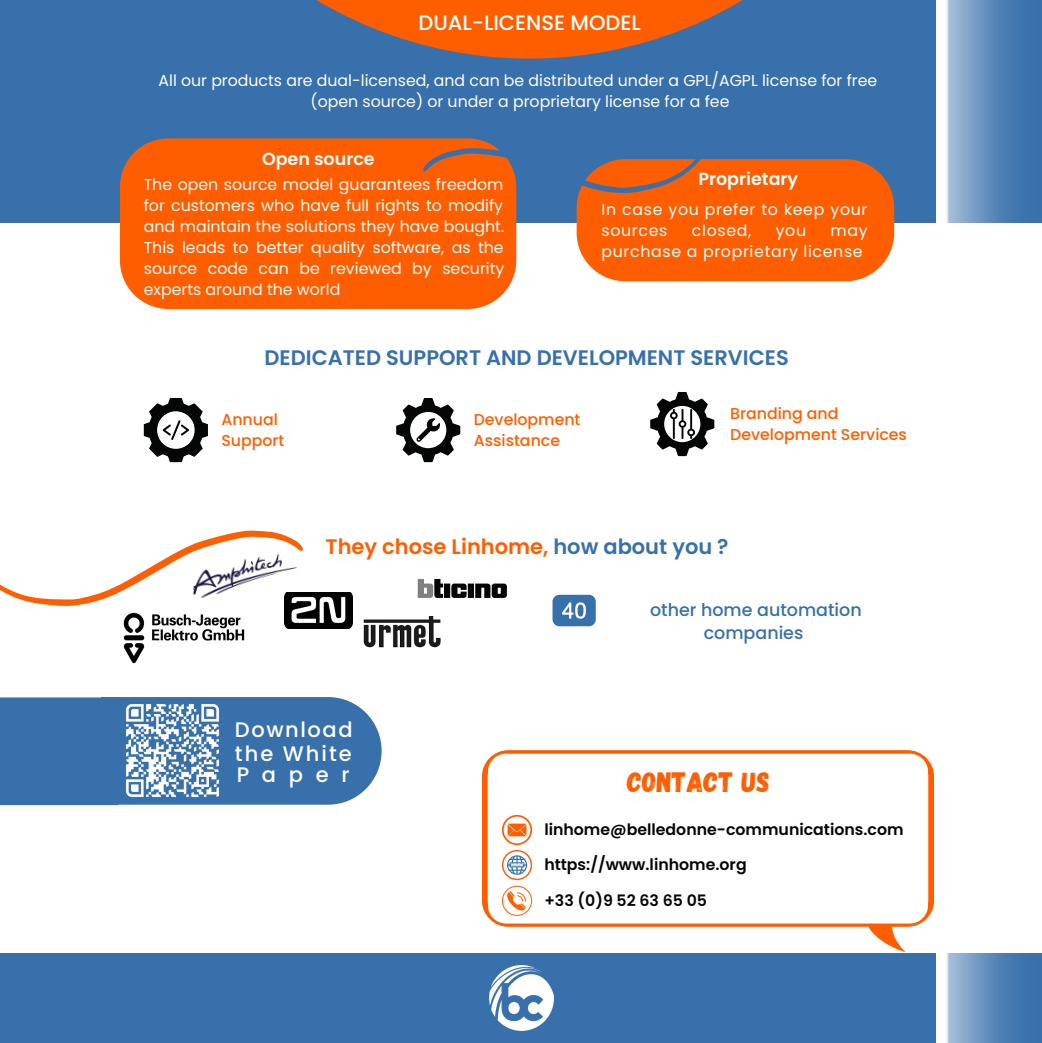
<style>
.page{position:relative;width:1042px;height:1043px;background:#fff}
.page>*{position:absolute;margin:0;border:0;box-sizing:border-box;transform-origin:0 0}
.t1{font:28px "Gagalin";color:#ff5e00}
.t2{font:600 21px "Poppins";color:#3870ac}
.t3{font:600 21px "Poppins";color:#ff5e00}
.t4{font:500 21px/24.5px "Poppins";letter-spacing:.075em;color:#fff}
.t5{font:500 21px "Poppins";color:#fff}
.t6{font:500 17.5px/23.6px "Poppins";color:#3870ac;text-align:center}
.t7{font:600 17.5px "Poppins";color:#fff}
.t8{font:15.75px/21px "Poppins";color:#fcfdfd;text-align:justify}
.t9{font:15.75px/21px "Poppins";color:#fff;text-align:center}
.t10{font:600 15.75px "Poppins";color:#040606}
.t11{font:500 15.75px/21px "Poppins";color:#ff5e00}
.t12{font:15.75px/21px "Poppins";letter-spacing:.045em;color:#fff}
.s1{color:#3870ac}
</style>
<div class="page">
<div style="left:0;top:0;width:1041px;height:1041px;background:#3870ac"></div>
<div style="left:0;top:223px;width:1041px;height:729px;background:#fff"></div>
<svg style="left:576px;top:159px;width:318px;height:122px;background:#fa6610"></svg>
<svg style="left:317px;top:0;width:506px;height:231px"></svg>
<div style="left:120px;top:138px;width:396px;height:171px;background:#ff5e00"></div>
<svg style="left:422px;top:80px;width:313px;height:141px"></svg>
<img style="left:936px;top:0;width:104px;height:1041px">
<svg style="left:396px;top:398px;width:64px;height:64px"></svg>
<svg style="left:144px;top:398px;width:64px;height:50px"></svg>
<svg style="left:650px;top:392px;width:64px;height:64px"></svg>
<div style="left:665px;top:407px;width:33px;height:33px;background:#fff;border-radius:50%"></div>
<img style="left:670px;top:409px;width:24px;height:29px">
<img style="left:489px;top:965px;width:65px;height:66px">
<div style="left:0;top:697px;width:381px;height:107px;background:#3870ac"></div>
<img style="left:121px;top:699px;width:103px;height:102px">
<img style="left:126px;top:652px;width:16px;height:12px">
<img style="left:341px;top:596px;width:100px;height:52px">
<img style="left:303px;top:592px;width:49px;height:36px">
<img style="left:411px;top:579px;width:96px;height:38px">
<svg style="left:0;top:448px;width:303px;height:204px"></svg>
<svg style="left:552px;top:594px;width:43px;height:32px"></svg>
<svg style="left:482px;top:750px;width:451px;height:176px;fill:#ff5e00"></svg>
<svg style="left:488px;top:753px;width:439px;height:169px"></svg>
<svg style="left:502px;top:885px;width:30px;height:30px"></svg>
<svg style="left:830px;top:922px;width:163px;height:34px"></svg>
<h2 class="t5" style="left:418px;top:8px;width:224px">DUAL-LICENSE MODEL</h2>
<p class="t9" style="left:158px;top:69px;width:720px">All our products are dual-licensed, and can be distributed under a GPL/AGPL license for free (open source) or under a proprietary license for a fee</p>
<p class="t7" style="left:262px;top:147px;width:114px">Open source</p>
<p class="t8" style="left:144px;top:174px;width:362px">The open source model guarantees freedom for customers who have full rights to modify and maintain the solutions they have bought.<br>This leads to better quality software, as the source code can be reviewed by security experts around the world</p>
<p class="t7" style="left:698px;top:166px;width:101px">Proprietary</p>
<p class="t12" style="left:601px;top:199px;width:267px">In case you prefer to keep your sources</p>
<p class="t9" style="left:691px;top:220px;width:61px">closed,</p>
<p class="t9" style="left:775px;top:220px;width:32px">you</p>
<p class="t12" style="left:601px;top:220px;width:267px;text-indent:229px">may purchase a proprietary license</p>
<h2 class="t2" style="left:264px;top:342px;width:525px">DEDICATED SUPPORT AND DEVELOPMENT SERVICES</h2>
<p class="t11" style="left:221px;top:409px;width:64px">Annual<br>Support</p>
<p class="t11" style="left:473px;top:409px;width:108px">Development<br>Assistance</p>
<p class="t11" style="left:730px;top:403px;width:178px">Branding and<br>Development Services</p>
<h2 class="t3" style="left:325px;top:532px;width:404px">They chose Linhome, <span class="s1">how about you ?</span></h2>
<h2 class="t4" style="left:235px;top:716px;width:119px">Download the White</h2>
<h2 class="t4" style="left:237px;top:762px;width:114px">Paper</h2>
<p class="t6" style="left:650px;top:597px;width:213px">other home automation companies</p>
<h1 class="t1" style="left:627px;top:763px;width:144px">CONTACT US</h1>
<p class="t10" style="left:544px;top:818px;width:360px">linhome@belledonne-communications.com</p>
<p class="t10" style="left:544px;top:853px;width:204px">https://www.linhome.org</p>
<p class="t10" style="left:544px;top:889px;width:164px">+33 (0)9 52 63 65 05</p>
</div>
